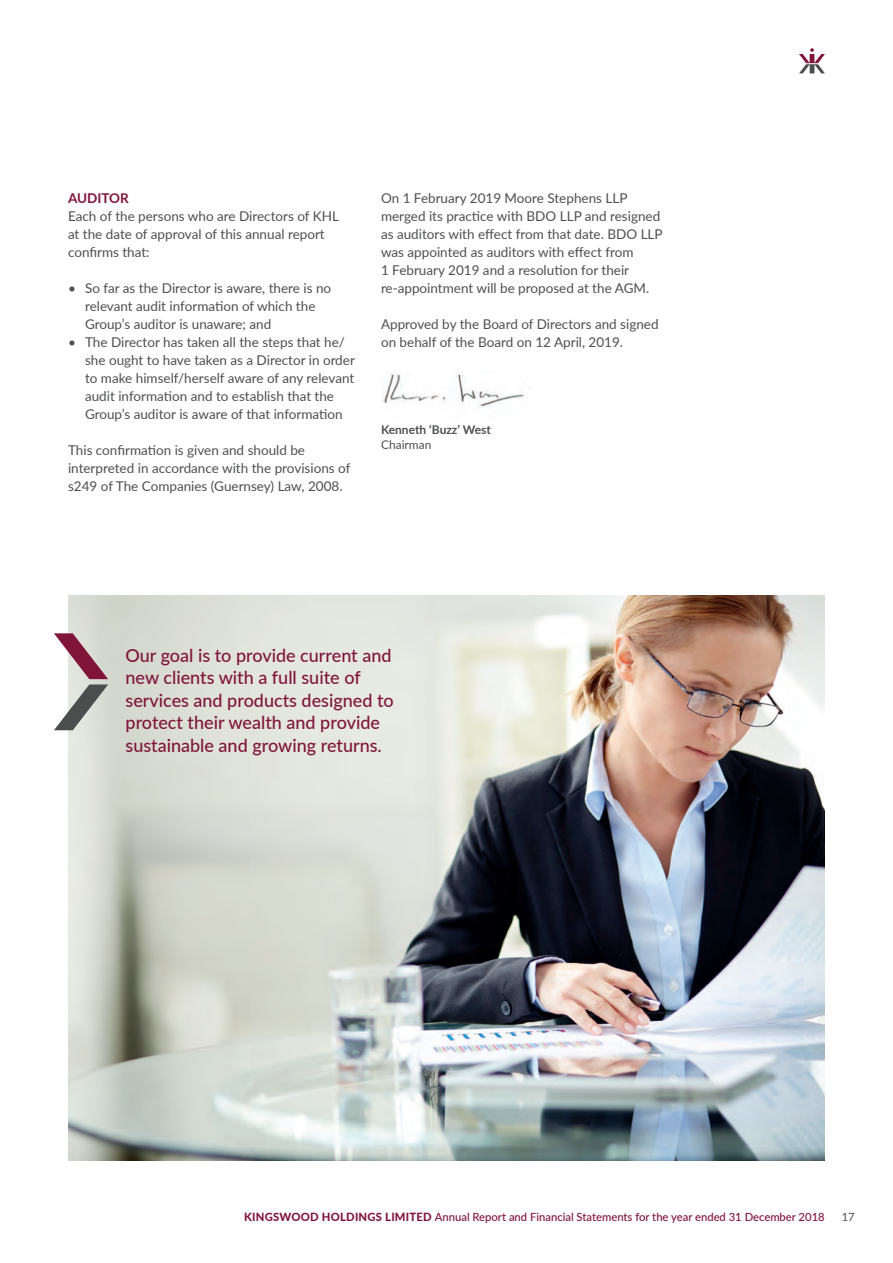
<style>
.page{position:relative;width:893px;height:1263px;background:#fff}
.page>*{position:absolute;margin:0;border:0;box-sizing:border-box;transform-origin:0 0}
.t1{font:500 18px/22.5px "Lato";color:#801539}
.t2{font:13.5px/18px "Lato";color:#4e4f4f}
.t3{font:700 13.5px "Lato";color:#801539}
.t4{font:700 12px "Lato";color:#4e4f4f}
.t5{font:12px "Lato";color:#4e4f4f}
.t6{font:500 11.25px "Lato";color:#801539}
.t7{font:11.25px "Lato";color:#4e4f4f}
.s1{font-weight:800}
</style>
<div class="page">
<svg style="left:799px;top:48px;width:26px;height:25px"></svg>
<img style="left:382px;top:373px;width:143px;height:35px">
<img style="left:68px;top:595px;width:757px;height:566px">
<svg style="left:54px;top:633px;width:54px;height:97px"></svg>
<p class="t3" style="left:68px;top:188px;width:62px">AUDITOR</p>
<p class="t2" style="left:68px;top:206px;width:272px">Each of the persons who are Directors of KHL at the date of approval of this annual report confirms that:</p>
<p class="t2" style="left:85px;top:278px;width:248px;text-indent:-17px">• So far as the Director is aware, there is no relevant audit information of which the<br>Group’s auditor is unaware; and</p>
<p class="t2" style="left:85px;top:332px;width:271px;text-indent:-17px">• The Director has taken all the steps that he/ she ought to have taken as a Director in order to make himself/herself aware of any relevant audit information and to establish that the Group’s auditor is aware of that information</p>
<p class="t2" style="left:68px;top:440px;width:284px">This confirmation is given and should be interpreted in accordance with the provisions of s249 of The Companies (Guernsey) Law, 2008.</p>
<p class="t2" style="left:381px;top:188px;width:283px">On 1 February 2019 Moore Stephens LLP merged its practice with BDO LLP and resigned as auditors with effect from that date. BDO LLP was appointed as auditors with effect from<br>1 February 2019 and a resolution for their re-appointment will be proposed at the AGM.</p>
<p class="t2" style="left:381px;top:314px;width:279px">Approved by the Board of Directors and signed on behalf of the Board on 12 April, 2019.</p>
<p class="t4" style="left:381px;top:421px;width:111px">Kenneth ‘Buzz’ West</p>
<p class="t5" style="left:381px;top:436px;width:52px">Chairman</p>
<h1 class="t1" style="left:126px;top:643px;width:270px">Our goal is to provide current and new clients with a full suite of services and products designed to protect their wealth and provide sustainable and growing returns.</h1>
<p class="t6" style="left:244px;top:1209px;width:582px"><span class="s1">KINGSWOOD HOLDINGS LIMITED</span> Annual Report and Financial Statements for the year ended 31 December 2018</p>
<p class="t7" style="left:842px;top:1209px;width:15px">17</p>
</div>
